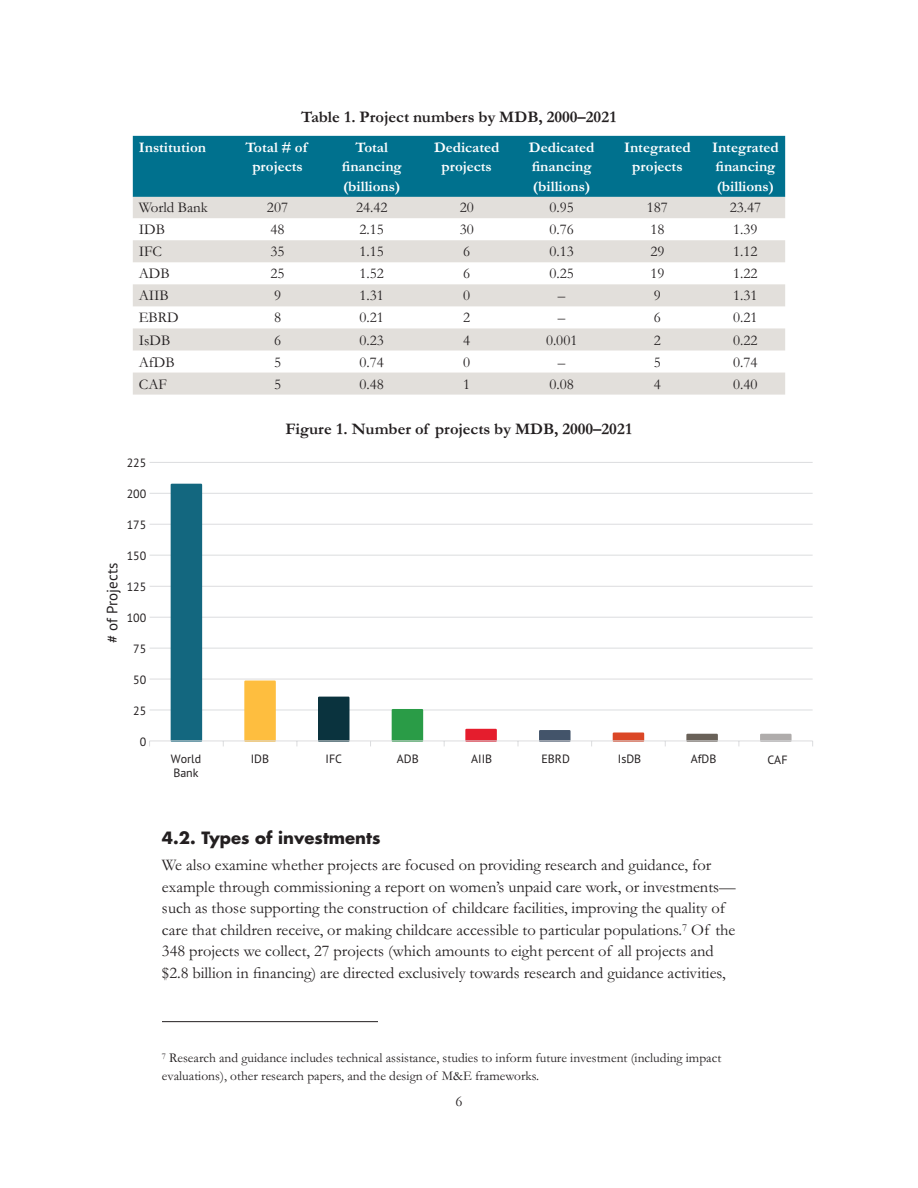
<style>
.page{position:relative;width:918px;height:1188px;background:#fff}
.page>*{position:absolute;margin:0;border:0;box-sizing:border-box;transform-origin:0 0}
.Body_text{font:16.5px/21.5px "Garamond MT Std";color:#231f20}
.Figure_title{font:700 16.5px "Garamond MT Std";color:#231f20}
.Table_Chart_Title{font:700 16.5px "Garamond MT Std";color:#231f20}
.Head_2{font:700 16.5px "Futura Std";color:#231f20}
.Table_text__center{font:15px "Garamond MT Std";color:#231f20}
.Table_column_head{font:700 15px/19.5px "Garamond MT Std";color:#fff;text-align:center}
.Table_text{font:15px "Garamond MT Std";color:#231f20}
.Table_column_head__l{font:700 15px "Garamond MT Std";color:#fff}
.t1{font:15px "PT Sans";color:#231f20}
.Footnote_text{font:13.5px/17.5px "Garamond MT Std";color:#231f20}
.t2{font:12px/13.5px "PT Sans";color:#231f20}
</style>
<div class="page">
<div style="left:133px;top:136px;width:652px;height:61px;background:#00718e"></div>
<svg style="left:133px;top:197px;width:652px;height:198px;fill:#e2dfdb"></svg>
<hr style="left:150px;top:709px;width:663px;height:1px;background:#dcdddf">
<hr style="left:150px;top:679px;width:663px;height:1px;background:#dcdddf">
<hr style="left:150px;top:648px;width:663px;height:1px;background:#dcdddf">
<hr style="left:150px;top:617px;width:663px;height:1px;background:#dcdddf">
<hr style="left:150px;top:586px;width:663px;height:1px;background:#dcdddf">
<hr style="left:150px;top:555px;width:663px;height:1px;background:#dcdddf">
<hr style="left:150px;top:524px;width:663px;height:1px;background:#dcdddf">
<hr style="left:150px;top:493px;width:663px;height:1px;background:#dcdddf">
<hr style="left:150px;top:462px;width:663px;height:1px;background:#dcdddf">
<div style="left:172px;top:485px;width:29px;height:256px;background:#13677f"></div>
<div style="left:171px;top:484px;width:31px;height:258px;border:2px solid #13677f"></div>
<div style="left:245px;top:682px;width:30px;height:59px;background:#febe3f"></div>
<div style="left:244px;top:681px;width:32px;height:61px;border:2px solid #febe3f"></div>
<div style="left:319px;top:698px;width:29px;height:43px;background:#0a333e"></div>
<div style="left:318px;top:697px;width:32px;height:45px;border:2px solid #0a333e"></div>
<div style="left:393px;top:710px;width:29px;height:31px;background:#2a9c47"></div>
<div style="left:392px;top:709px;width:31px;height:33px;border:2px solid #2a9c47"></div>
<div style="left:466px;top:730px;width:30px;height:11px;background:#e51d2d"></div>
<div style="left:465px;top:729px;width:32px;height:13px;border:2px solid #e51d2d"></div>
<div style="left:540px;top:731px;width:30px;height:10px;background:#43546a"></div>
<div style="left:539px;top:730px;width:32px;height:12px;border:2px solid #43546a"></div>
<div style="left:614px;top:734px;width:29px;height:7px;background:#db4726"></div>
<div style="left:613px;top:733px;width:31px;height:9px;border:2px solid #db4726"></div>
<div style="left:687px;top:735px;width:30px;height:6px;background:#696158"></div>
<div style="left:686px;top:734px;width:32px;height:8px;border:2px solid #696158"></div>
<div style="left:761px;top:735px;width:30px;height:6px;background:#afacab"></div>
<div style="left:760px;top:734px;width:32px;height:8px;border:2px solid #afacab"></div>
<hr style="left:150px;top:740px;width:663px;height:1px;background:#dcdddf">
<hr style="left:162px;top:1021px;width:216px;height:1px;background:#231f20">
<p class="Table_Chart_Title" style="left:301px;top:108px;width:317px">Table 1. Project numbers by MDB, 2000–2021</p>
<p class="Table_column_head__l" style="left:139px;top:139px;width:69px">Institution</p>
<p class="Table_column_head" style="left:245px;top:138px;width:63px">Total # of projects</p>
<p class="Table_column_head" style="left:342px;top:138px;width:61px">Total financing (billions)</p>
<p class="Table_column_head" style="left:434px;top:138px;width:67px">Dedicated projects</p>
<p class="Table_column_head" style="left:529px;top:138px;width:67px;text-align:left">Dedicated financing (billions)</p>
<p class="Table_column_head" style="left:624px;top:138px;width:68px">Integrated projects</p>
<p class="Table_column_head" style="left:712px;top:138px;width:68px;text-align:left">Integrated financing (billions)</p>
<p class="Table_text" style="left:139px;top:199px;width:71px">World Bank</p>
<p class="Table_text__center" style="left:267px;top:199px;width:23px">207</p>
<p class="Table_text__center" style="left:356px;top:199px;width:33px">24.42</p>
<p class="Table_text__center" style="left:460px;top:199px;width:16px">20</p>
<p class="Table_text__center" style="left:550px;top:199px;width:26px">0.95</p>
<p class="Table_text__center" style="left:647px;top:199px;width:23px">187</p>
<p class="Table_text__center" style="left:730px;top:199px;width:33px">23.47</p>
<p class="Table_text" style="left:139px;top:221px;width:28px">IDB</p>
<p class="Table_text__center" style="left:271px;top:221px;width:16px">48</p>
<p class="Table_text__center" style="left:360px;top:221px;width:26px">2.15</p>
<p class="Table_text__center" style="left:460px;top:221px;width:16px">30</p>
<p class="Table_text__center" style="left:550px;top:221px;width:26px">0.76</p>
<p class="Table_text__center" style="left:650px;top:221px;width:16px">18</p>
<p class="Table_text__center" style="left:733px;top:221px;width:26px">1.39</p>
<p class="Table_text" style="left:139px;top:243px;width:25px">IFC</p>
<p class="Table_text__center" style="left:271px;top:243px;width:16px">35</p>
<p class="Table_text__center" style="left:360px;top:243px;width:26px">1.15</p>
<p class="Table_text__center" style="left:463px;top:243px;width:9px">6</p>
<p class="Table_text__center" style="left:550px;top:243px;width:26px">0.13</p>
<p class="Table_text__center" style="left:650px;top:243px;width:16px">29</p>
<p class="Table_text__center" style="left:733px;top:243px;width:26px">1.12</p>
<p class="Table_text" style="left:139px;top:265px;width:32px">ADB</p>
<p class="Table_text__center" style="left:271px;top:265px;width:16px">25</p>
<p class="Table_text__center" style="left:360px;top:265px;width:26px">1.52</p>
<p class="Table_text__center" style="left:463px;top:265px;width:9px">6</p>
<p class="Table_text__center" style="left:550px;top:265px;width:26px">0.25</p>
<p class="Table_text__center" style="left:650px;top:265px;width:16px">19</p>
<p class="Table_text__center" style="left:733px;top:265px;width:26px">1.22</p>
<p class="Table_text" style="left:139px;top:288px;width:31px">AIIB</p>
<p class="Table_text__center" style="left:274px;top:288px;width:9px">9</p>
<p class="Table_text__center" style="left:360px;top:288px;width:26px">1.31</p>
<p class="Table_text__center" style="left:463px;top:288px;width:9px">0</p>
<p class="Table_text__center" style="left:558px;top:288px;width:9px">–</p>
<p class="Table_text__center" style="left:654px;top:288px;width:9px">9</p>
<p class="Table_text__center" style="left:733px;top:288px;width:26px">1.31</p>
<p class="Table_text" style="left:139px;top:310px;width:42px">EBRD</p>
<p class="Table_text__center" style="left:274px;top:310px;width:9px">8</p>
<p class="Table_text__center" style="left:360px;top:310px;width:26px">0.21</p>
<p class="Table_text__center" style="left:463px;top:310px;width:9px">2</p>
<p class="Table_text__center" style="left:558px;top:310px;width:9px">–</p>
<p class="Table_text__center" style="left:654px;top:310px;width:9px">6</p>
<p class="Table_text__center" style="left:733px;top:310px;width:26px">0.21</p>
<p class="Table_text" style="left:139px;top:332px;width:33px">IsDB</p>
<p class="Table_text__center" style="left:274px;top:332px;width:9px">6</p>
<p class="Table_text__center" style="left:360px;top:332px;width:26px">0.23</p>
<p class="Table_text__center" style="left:463px;top:332px;width:9px">4</p>
<p class="Table_text__center" style="left:546px;top:332px;width:33px">0.001</p>
<p class="Table_text__center" style="left:654px;top:332px;width:9px">2</p>
<p class="Table_text__center" style="left:733px;top:332px;width:26px">0.22</p>
<p class="Table_text" style="left:139px;top:354px;width:37px">AfDB</p>
<p class="Table_text__center" style="left:274px;top:354px;width:9px">5</p>
<p class="Table_text__center" style="left:360px;top:354px;width:26px">0.74</p>
<p class="Table_text__center" style="left:463px;top:354px;width:9px">0</p>
<p class="Table_text__center" style="left:558px;top:354px;width:9px">–</p>
<p class="Table_text__center" style="left:654px;top:354px;width:9px">5</p>
<p class="Table_text__center" style="left:733px;top:354px;width:26px">0.74</p>
<p class="Table_text" style="left:139px;top:376px;width:30px">CAF</p>
<p class="Table_text__center" style="left:274px;top:376px;width:9px">5</p>
<p class="Table_text__center" style="left:360px;top:376px;width:26px">0.48</p>
<p class="Table_text__center" style="left:463px;top:376px;width:9px">1</p>
<p class="Table_text__center" style="left:550px;top:376px;width:26px">0.08</p>
<p class="Table_text__center" style="left:654px;top:376px;width:9px">4</p>
<p class="Table_text__center" style="left:733px;top:376px;width:26px">0.40</p>
<p class="Figure_title" style="left:285px;top:420px;width:349px">Figure 1. Number of projects by MDB, 2000–2021</p>
<p class="t2" style="left:127px;top:456px;width:21px">225</p>
<p class="t2" style="left:127px;top:487px;width:21px">200</p>
<p class="t2" style="left:127px;top:518px;width:21px">175</p>
<p class="t2" style="left:127px;top:549px;width:21px">150</p>
<p class="t1" style="left:103px;top:643px;width:82px;rotate:-90deg"># of Projects</p>
<p class="t2" style="left:127px;top:580px;width:21px">125</p>
<p class="t2" style="left:127px;top:611px;width:21px">100</p>
<p class="t2" style="left:133px;top:642px;width:15px">75</p>
<p class="t2" style="left:133px;top:673px;width:15px">50</p>
<p class="t2" style="left:133px;top:703px;width:15px">25</p>
<p class="t2" style="left:140px;top:734px;width:8px">0</p>
<p class="t2" style="left:171px;top:752px;width:32px">World<br>Bank</p>
<p class="t2" style="left:251px;top:752px;width:20px">IDB</p>
<p class="t2" style="left:326px;top:752px;width:18px">IFC</p>
<p class="t2" style="left:397px;top:752px;width:23px">ADB</p>
<p class="t2" style="left:471px;top:752px;width:23px">AIIB</p>
<p class="t2" style="left:541px;top:752px;width:30px">EBRD</p>
<p class="t2" style="left:618px;top:752px;width:25px">IsDB</p>
<p class="t2" style="left:691px;top:752px;width:27px">AfDB</p>
<p class="t2" style="left:767px;top:752px;width:22px">CAF</p>
<p class="Head_2" style="left:162px;top:827px;width:220px">4.2. Types of investments</p>
<p class="Body_text" style="left:162px;top:855px;width:575px">We also examine whether projects are focused on providing research and guidance, for example through commissioning a report on women’s unpaid care work, or investments— such as those supporting the construction of childcare facilities, improving the quality of care that children receive, or making childcare accessible to particular populations.<sup>7</sup> Of the 348 projects we collect, 27 projects (which amounts to eight percent of all projects and $2.8 billion in financing) are directed exclusively towards research and guidance activities,</p>
<p class="Footnote_text" style="left:162px;top:1050px;width:561px"><sup>7</sup> Research and guidance includes technical assistance, studies to inform future investment (including impact evaluations), other research papers, and the design of M&amp;E frameworks.</p>
<p class="Table_text" style="left:455px;top:1094px;width:9px">6</p>
</div>
